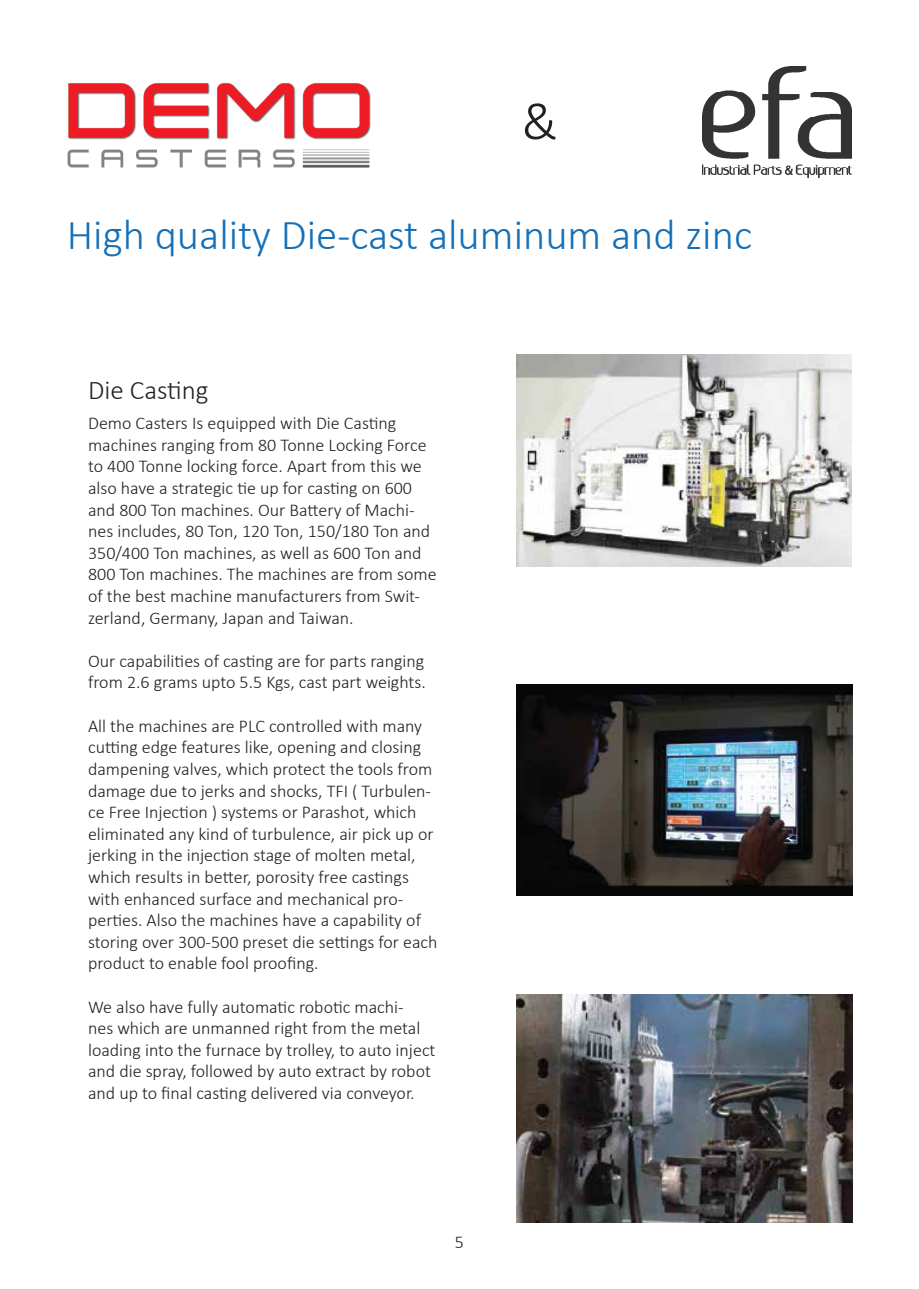
<style>
.page{position:relative;width:919px;height:1289px;background:#fff}
.page>*{position:absolute;margin:0;border:0;box-sizing:border-box;transform-origin:0 0}
.t1{font:300 54px "Calibri";color:#231f20}
.t2{font:300 42.75px "Calibri";color:#156fb6}
.t3{font:300 27px "Calibri";color:#231f20}
.Fließtext{font:300 18px/21.6px "Calibri";color:#231f20}
</style>
<div class="page">
<img style="left:67px;top:83px;width:304px;height:85px">
<img style="left:702px;top:67px;width:149px;height:110px">
<img style="left:516px;top:354px;width:335px;height:212px">
<img style="left:516px;top:685px;width:336px;height:210px">
<img style="left:516px;top:994px;width:336px;height:227px">
<h1 class="t1" style="left:521px;top:88px;width:38px">&amp;</h1>
<h2 class="t2" style="left:67px;top:208px;width:686px">High quality Die-cast aluminum and zinc</h2>
<h2 class="t3" style="left:88px;top:373px;width:122px">Die Casting</h2>
<p class="Fließtext" style="left:88px;top:412px;width:350px">Demo Casters Is equipped with Die Casting machines ranging from 80 Tonne Locking Force to 400 Tonne locking force. Apart from this we also have a strategic tie up for casting on 600 and 800 Ton machines. Our Battery of Machi&shy;nes includes, 80 Ton, 120 Ton, 150/180 Ton and 350/400 Ton machines, as well as 600 Ton and 800 Ton machines. The machines are from some of the best machine manufacturers from Swit&shy;zerland, Germany, Japan and Taiwan.</p>
<p class="Fließtext" style="left:88px;top:650px;width:339px">Our capabilities of casting are for parts ranging from 2.6 grams upto 5.5 Kgs, cast part weights.</p>
<p class="Fließtext" style="left:88px;top:714px;width:351px">All the machines are PLC controlled with many cutting edge features like, opening and closing dampening valves, which protect the tools from damage due to jerks and shocks, TFI ( Turbulen&shy;ce Free Injection ) systems or Parashot, which eliminated any kind of turbulence, air pick up or jerking in the injection stage of molten metal, which results in better, porosity free castings with enhanced surface and mechanical pro&shy;perties. Also the machines have a capability of storing over 300-500 preset die settings for each product to enable fool proofing.</p>
<p class="Fließtext" style="left:88px;top:995px;width:349px">We also have fully automatic robotic machi-<br>nes which are unmanned right from the metal loading into the furnace by trolley, to auto inject and die spray, followed by auto extract by robot and up to final casting delivered via conveyor.</p>
<p class="Fließtext" style="left:455px;top:1230px;width:11px">5</p>
</div>
